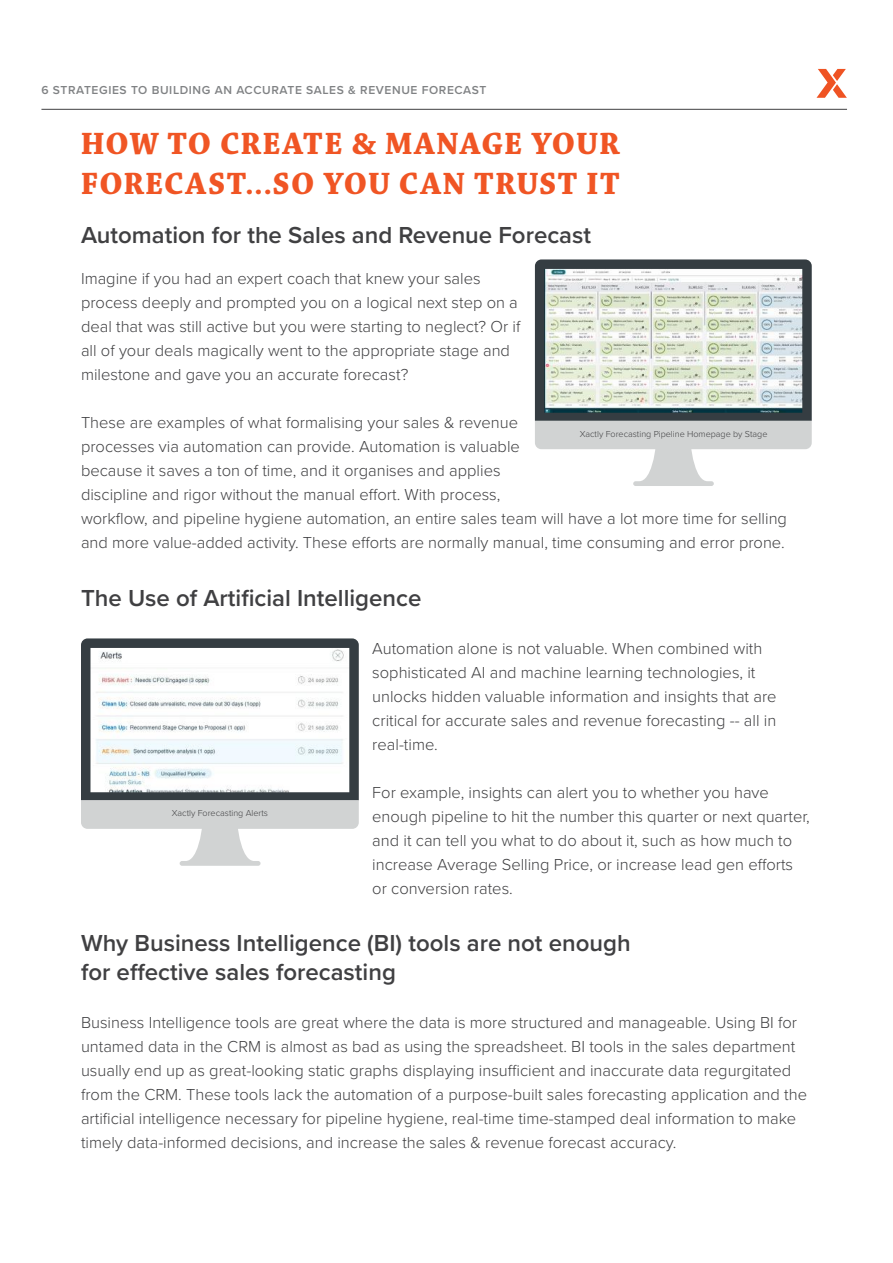
<style>
.page{position:relative;width:893px;height:1263px;background:#fff}
.page>*{position:absolute;margin:0;border:0;box-sizing:border-box;transform-origin:0 0}
.t1{font:33px/39.6px "Chaparral Pro Bold Disp";letter-spacing:.05em;color:#f05524}
.t2{font:600 24px/28.8px "Proxima Nova";color:#404042}
.t3{font:300 16.5px/24px "Proxima Nova";color:#404042}
.t4{font:600 12px "Proxima Nova";letter-spacing:.05em;color:#808284}
.t5{font:300 9px "Proxima Nova";color:#404042}
</style>
<div class="page">
<hr style="left:41px;top:109px;width:806px;height:1px;background:#404042">
<svg style="left:816px;top:69px;width:31px;height:29px"></svg>
<svg style="left:535px;top:259px;width:277px;height:227px"></svg>
<svg style="left:81px;top:638px;width:278px;height:228px"></svg>
<p class="t4" style="left:41px;top:81px;width:446px">6 STRATEGIES TO BUILDING AN ACCURATE SALES &amp; REVENUE FORECAST</p>
<h1 class="t1" style="left:81px;top:125px;width:540px">HOW TO CREATE &amp; MANAGE YOUR<br>FORECAST...SO YOU CAN TRUST IT</h1>
<h2 class="t2" style="left:81px;top:220px;width:512px">Automation for the Sales and Revenue Forecast</h2>
<p class="t3" style="left:81px;top:265px;width:441px">Imagine if you had an expert coach that knew your sales process deeply and prompted you on a logical next step on a deal that was still active but you were starting to neglect? Or if all of your deals magically went to the appropriate stage and milestone and gave you an accurate forecast?</p>
<p class="t3" style="left:81px;top:409px;width:707px">These are examples of what formalising your sales &amp; revenue<br>processes via automation can provide. Automation is valuable<br>because it saves a ton of time, and it organises and applies<br>discipline and rigor without the manual effort. With process,<br>workflow, and pipeline hygiene automation, an entire sales team will have a lot more time for selling and more value-added activity. These efforts are normally manual, time consuming and error prone.</p>
<h2 class="t2" style="left:81px;top:582px;width:342px">The Use of Artificial Intelligence</h2>
<p class="t3" style="left:372px;top:635px;width:406px">Automation alone is not valuable. When combined with sophisticated AI and machine learning technologies, it unlocks hidden valuable information and insights that are critical for accurate sales and revenue forecasting -- all in real-time.</p>
<p class="t3" style="left:372px;top:779px;width:439px">For example, insights can alert you to whether you have enough pipeline to hit the number this quarter or next quarter, and it can tell you what to do about it, such as how much to increase Average Selling Price, or increase lead gen efforts or conversion rates.</p>
<p class="t5" style="left:580px;top:427px;width:189px">Xactly Forecasting Pipeline Homepage by Stage</p>
<p class="t5" style="left:172px;top:806px;width:98px">Xactly Forecasting Alerts</p>
<h2 class="t2" style="left:81px;top:928px;width:551px">Why Business Intelligence (BI) tools are not enough for effective sales forecasting</h2>
<p class="t3" style="left:81px;top:1009px;width:727px">Business Intelligence tools are great where the data is more structured and manageable. Using BI for untamed data in the CRM is almost as bad as using the spreadsheet. BI tools in the sales department usually end up as great-looking static graphs displaying insufficient and inaccurate data regurgitated from the CRM. These tools lack the automation of a purpose-built sales forecasting application and the artificial intelligence necessary for pipeline hygiene, real-time time-stamped deal information to make timely data-informed decisions, and increase the sales &amp; revenue forecast accuracy.</p>
</div>
